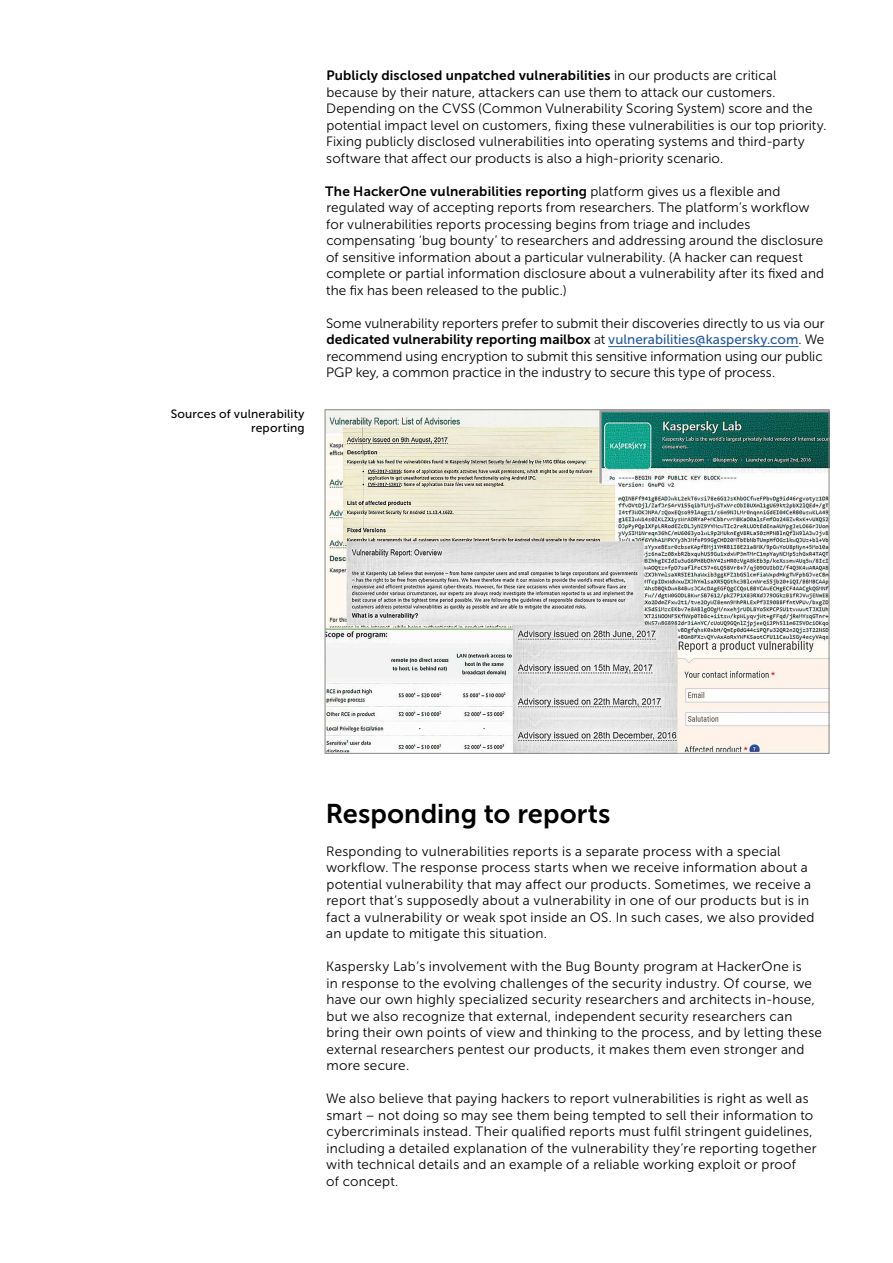
<style>
.page{position:relative;width:893px;height:1263px;background:#fff}
.page>*{position:absolute;margin:0;border:0;box-sizing:border-box;transform-origin:0 0}
.t1{font:27px "Museo Sans Cyrl 700";color:#000}
.t2{font:13.5px/16.5px "Museo Sans Cyrl 300";letter-spacing:.015em;color:#000}
.t3{font:13.5px "Museo Sans Cyrl 700";letter-spacing:.01em;color:#000}
.t4{font:12px/13.5px "Museo Sans Cyrl 500";letter-spacing:.015em;color:#000;text-align:right}
.s1{font-family:"Museo Sans Cyrl 300"}
.s2{font-family:"Museo Sans Cyrl 500";color:#275b9b}
</style>
<div class="page">
<hr style="left:608px;top:346px;width:190px;height:1px;background:#275b9b">
<img style="left:327px;top:411px;width:500px;height:341px">
<p class="t4" style="left:171px;top:407px;width:135px">Sources of vulnerability reporting</p>
<p class="t3" style="left:326px;top:68px;width:452px">Publicly disclosed unpatched vulnerabilities <span class="s1">in our products are critical</span></p>
<p class="t2" style="left:326px;top:84px;width:502px">because by their nature, attackers can use them to attack our customers.<br>Depending on the CVSS (Common Vulnerability Scoring System) score and the potential impact level on customers, fixing these vulnerabilities is our top priority.<br>Fixing publicly disclosed vulnerabilities into operating systems and third-party software that affect our products is also a high-priority scenario.</p>
<p class="t3" style="left:325px;top:184px;width:457px">The HackerOne vulnerabilities reporting <span class="s1">platform gives us a flexible and</span></p>
<p class="t2" style="left:326px;top:199px;width:499px">regulated way of accepting reports from researchers. The platform’s workflow for vulnerabilities reports processing begins from triage and includes compensating ‘bug bounty’ to researchers and addressing around the disclosure of sensitive information about a particular vulnerability. (A hacker can request complete or partial information disclosure about a vulnerability after its fixed and the fix has been released to the public.)</p>
<p class="t2" style="left:326px;top:315px;width:500px">Some vulnerability reporters prefer to submit their discoveries directly to us via our</p>
<p class="t3" style="left:326px;top:332px;width:499px">dedicated vulnerability reporting mailbox <span class="s1">at</span> <span class="s2">vulnerabilities@kaspersky.com</span><span class="s1">. We</span></p>
<p class="t2" style="left:326px;top:348px;width:498px">recommend using encryption to submit this sensitive information using our public<br>PGP key, a common practice in the industry to secure this type of process.</p>
<h1 class="t1" style="left:326px;top:798px;width:286px">Responding to reports</h1>
<p class="t2" style="left:326px;top:843px;width:490px">Responding to vulnerabilities reports is a separate process with a special workflow. The response process starts when we receive information about a potential vulnerability that may affect our products. Sometimes, we receive a report that’s supposedly about a vulnerability in one of our products but is in fact a vulnerability or weak spot inside an OS. In such cases, we also provided an update to mitigate this situation.</p>
<p class="t2" style="left:326px;top:958px;width:497px">Kaspersky Lab’s involvement with the Bug Bounty program at HackerOne is<br>in response to the evolving challenges of the security industry. Of course, we have our own highly specialized security researchers and architects in-house, but we also recognize that external, independent security researchers can bring their own points of view and thinking to the process, and by letting these external researchers pentest our products, it makes them even stronger and more secure.</p>
<p class="t2" style="left:326px;top:1090px;width:492px">We also believe that paying hackers to report vulnerabilities is right as well as smart – not doing so may see them being tempted to sell their information to cybercriminals instead. Their qualified reports must fulfil stringent guidelines, including a detailed explanation of the vulnerability they’re reporting together with technical details and an example of a reliable working exploit or proof<br>of concept.</p>
</div>
